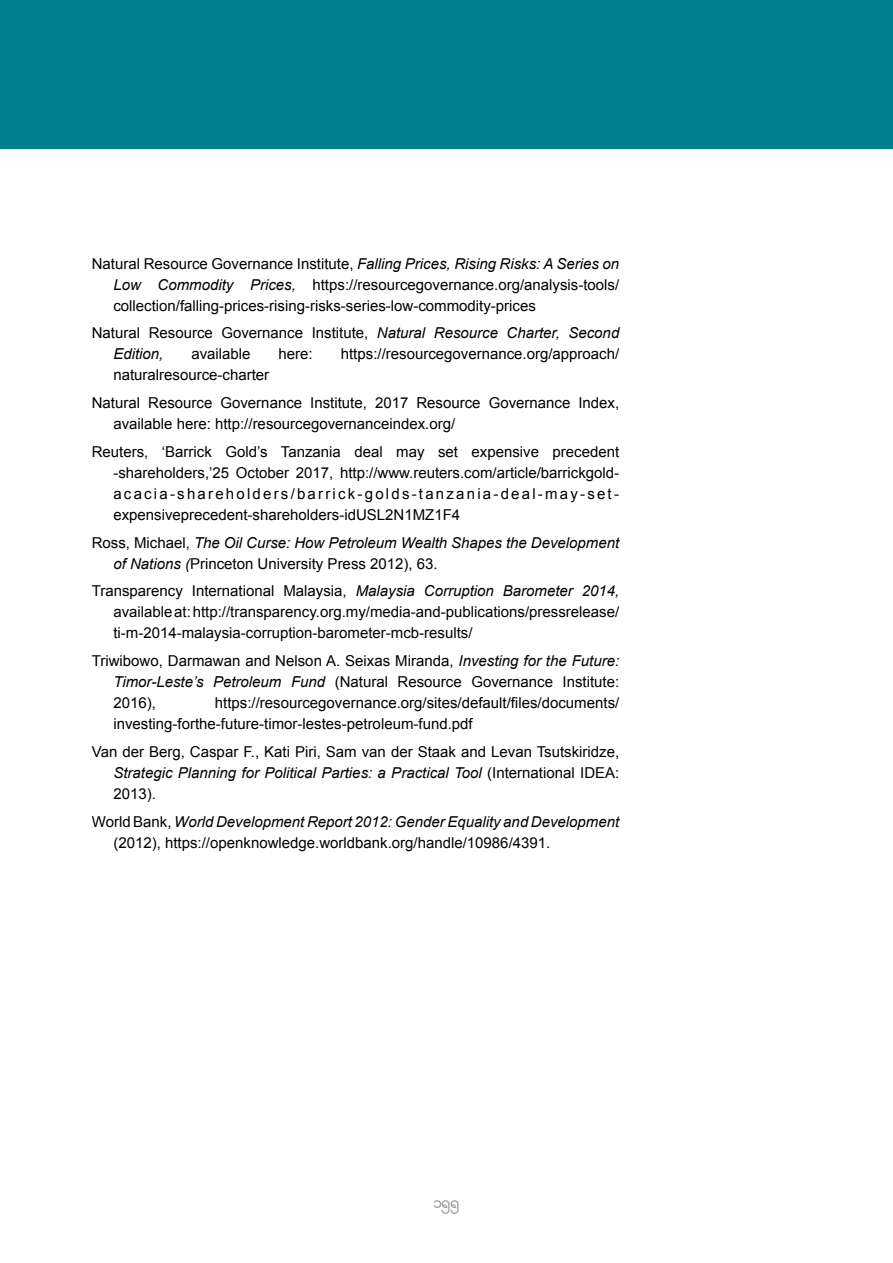
<style>
.page{position:relative;width:893px;height:1263px;background:#fff}
.page>*{position:absolute;margin:0;border:0;box-sizing:border-box;transform-origin:0 0}
.t1{font:19.5px "Metrix 1";color:#939598}
.t2{font:15px/21px "Arial";color:#000;text-align:justify}
.t3{font:italic 15px/21px "Arial";color:#000}
.s1{font-style:italic}
.s2{font-style:normal}
</style>
<div class="page">
<div style="left:0;top:0;width:893px;height:149px;background:#007e8d"></div>
<p class="t2" style="left:113px;top:253px;width:507px;text-indent:-22px">Natural Resource Governance Institute, <span class="s1">Falling Prices, Rising Risks: A Series on Low Commodity Prices,</span> https://resourcegovernance.org/analysis-tools/ collection/falling-prices-rising-risks-series-low-commodity-prices</p>
<p class="t3" style="left:113px;top:323px;width:507px;text-indent:-22px"><span class="s2">Natural Resource Governance Institute,</span> Natural Resource Charter, Second<br>Edition,</p>
<p class="t2" style="left:191px;top:344px;width:61px">available</p>
<p class="t2" style="left:279px;top:344px;width:36px">here:</p>
<p class="t2" style="left:341px;top:344px;width:280px">https://resourcegovernance.org/approach/</p>
<p class="t2" style="left:92px;top:361px;width:529px;line-height:27.8px;text-indent:22px">naturalresource-charter<br>Natural Resource Governance Institute, 2017 Resource Governance Index,</p>
<p class="t2" style="left:92px;top:410px;width:529px;line-height:27.8px;text-indent:22px">available here: http://resourcegovernanceindex.org/<br>Reuters, ‘Barrick Gold’s Tanzania deal may set expensive precedent</p>
<p class="t2" style="left:113px;top:462px;width:507px">-shareholders,’25 October 2017, http://www.reuters.com/article/barrickgold&shy;acacia-shareholders/barrick-golds-tanzania-deal-may-set&shy;expensiveprecedent-shareholders-idUSL2N1MZ1F4</p>
<p class="t3" style="left:113px;top:532px;width:507px;text-indent:-22px"><span class="s2">Ross, Michael,</span> The Oil Curse: How Petroleum Wealth Shapes the Development of Nations (<span class="s2">Princeton University Press 2012), 63.</span></p>
<p class="t2" style="left:113px;top:581px;width:507px;text-indent:-22px">Transparency International Malaysia, <span class="s1">Malaysia Corruption Barometer 2014, </span>available at: http://transparency.org.my/media-and-publications/pressrelease/ ti-m-2014-malaysia-corruption-barometer-mcb-results/</p>
<p class="t2" style="left:113px;top:650px;width:507px;text-indent:-22px">Triwibowo, Darmawan and Nelson A. Seixas Miranda, <span class="s1">Investing for the Future:<br>Timor-Leste’s Petroleum Fund</span> (Natural Resource Governance Institute:<br>2016),</p>
<p class="t2" style="left:113px;top:692px;width:507px;text-indent:102px">https://resourcegovernance.org/sites/default/files/documents/ investing-forthe-future-timor-lestes-petroleum-fund.pdf</p>
<p class="t2" style="left:113px;top:741px;width:507px;text-indent:-22px">Van der Berg, Caspar F., Kati Piri, Sam van der Staak and Levan Tsutskiridze, <span class="s1">Strategic Planning for Political Parties: a Practical Tool</span> (International IDEA:<br>2013).</p>
<p class="t2" style="left:113px;top:811px;width:507px;text-indent:-22px">World Bank, <span class="s1">World Development Report 2012: Gender Equality and Development </span>(2012), https://openknowledge.worldbank.org/handle/10986/4391.</p>
<h1 class="t1" style="left:433px;top:1194px;width:28px">155</h1>
</div>
